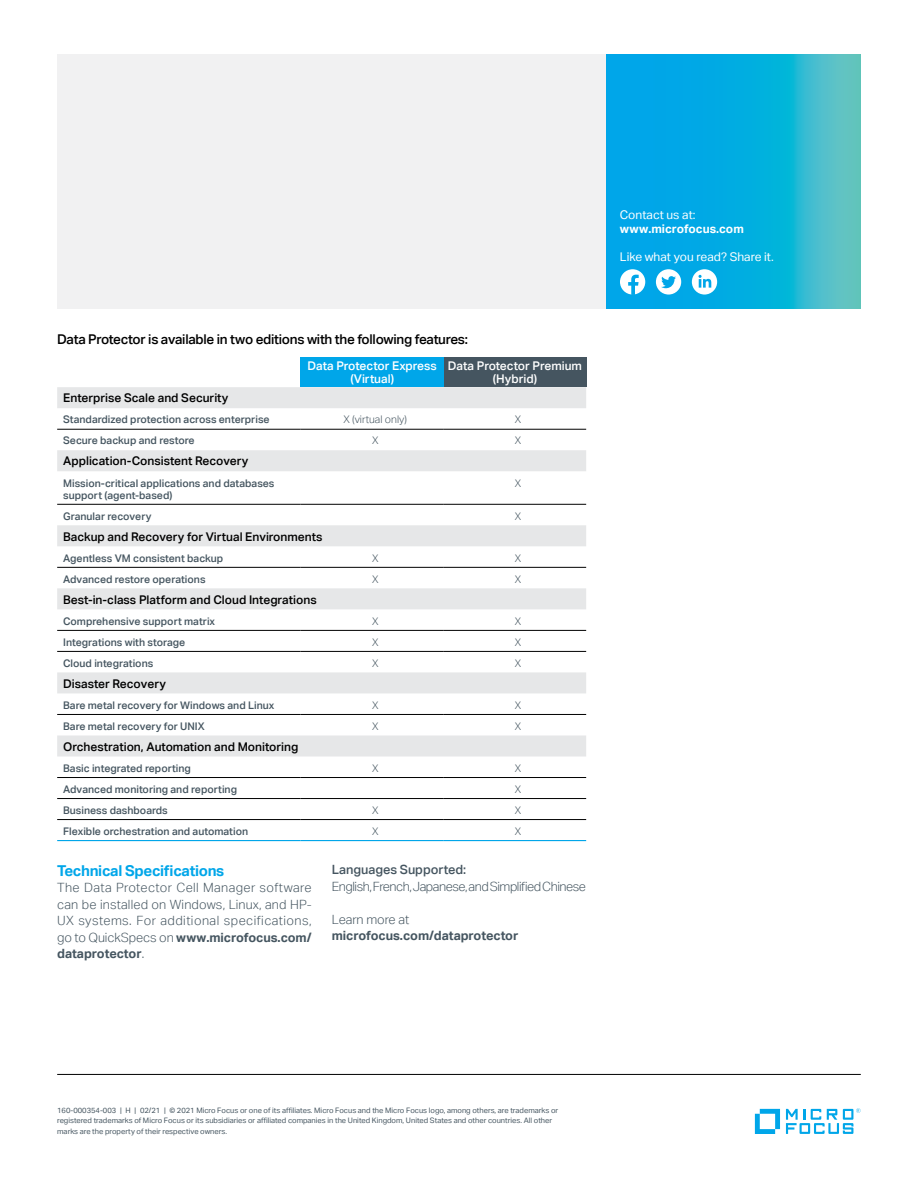
<style>
.page{position:relative;width:918px;height:1188px;background:#fff}
.page>*{position:absolute;margin:0;border:0;box-sizing:border-box;transform-origin:0 0}
.subhead_10_13-blue{font:700 15px "Aktiv Grotesk";letter-spacing:-.02em;color:#00a6e9}
.subhead_9_12_medium{font:500 13.5px "Aktiv Grotesk";letter-spacing:-.02em;color:#000}
.body_8_5_11-grey{font:300 12.75px/16.5px "Aktiv Grotesk";letter-spacing:-.005em;color:#455560;text-align:justify}
.body_8_5_11-grey-2{font:300 12.75px "Aktiv Grotesk";letter-spacing:-.04em;color:#455560}
.body_8_5_11-grey-3{font:700 12.75px "Aktiv Grotesk";letter-spacing:-.005em;color:#455560}
.body_8_5_11-grey-4{font:500 12.75px "Aktiv Grotesk";letter-spacing:-.005em;color:#455560}
.t1{font:500 12px "Aktiv Grotesk";color:#000}
.t2{font:500 12px/13.5px "Aktiv Grotesk";color:#fff;text-align:center}
.Contact_8_9_5-regula{font:12px "Aktiv Grotesk";color:#fff}
.Contact_URL_8_9_5-bo{font:700 12px "Aktiv Grotesk";color:#fff}
.t3{font:500 10.5px/12px "Aktiv Grotesk";color:#455560}
.t4{font:300 10.5px "Aktiv Grotesk";color:#455560}
.mousetype-legal_5_7{font:7.5px/10.5px "Aktiv Grotesk";color:#455560}
.s1{font-weight:700}
</style>
<div class="page">
<hr style="left:57px;top:1074px;width:804px;height:1px;background:#000">
<div style="left:57px;top:54px;width:550px;height:254px;background:#f1f1f2"></div>
<svg style="left:755px;top:1109px;width:25px;height:25px"></svg>
<svg style="left:786px;top:1108px;width:75px;height:26px"></svg>
<svg style="left:606px;top:54px;width:255px;height:254px;background:#12afdd"></svg>
<div style="left:620px;top:269px;width:25px;height:26px;background:#fff;border-radius:50%"></div>
<svg style="left:628px;top:275px;width:11px;height:20px"></svg>
<div style="left:656px;top:269px;width:25px;height:26px;background:#fff;border-radius:50%"></div>
<svg style="left:661px;top:276px;width:15px;height:12px"></svg>
<div style="left:692px;top:269px;width:25px;height:26px;background:#fff;border-radius:50%"></div>
<svg style="left:699px;top:275px;width:12px;height:13px"></svg>
<div style="left:301px;top:357px;width:143px;height:30px;background:#00a6e9"></div>
<div style="left:444px;top:357px;width:142px;height:30px;background:#455560"></div>
<svg style="left:57px;top:387px;width:529px;height:370px"></svg>
<hr style="left:57px;top:504px;width:244px;height:1px;background:#000">
<hr style="left:301px;top:504px;width:143px;height:1px;background:#000">
<hr style="left:444px;top:504px;width:142px;height:1px;background:#000">
<hr style="left:57px;top:567px;width:244px;height:1px;background:#000">
<hr style="left:301px;top:567px;width:143px;height:1px;background:#000">
<hr style="left:444px;top:567px;width:142px;height:1px;background:#000">
<hr style="left:57px;top:630px;width:244px;height:1px;background:#000">
<hr style="left:301px;top:630px;width:143px;height:1px;background:#000">
<hr style="left:444px;top:630px;width:142px;height:1px;background:#000">
<hr style="left:57px;top:651px;width:244px;height:1px;background:#000">
<hr style="left:301px;top:651px;width:143px;height:1px;background:#000">
<hr style="left:444px;top:651px;width:142px;height:1px;background:#000">
<hr style="left:57px;top:714px;width:244px;height:1px;background:#000">
<hr style="left:301px;top:714px;width:143px;height:1px;background:#000">
<hr style="left:444px;top:714px;width:142px;height:1px;background:#000">
<hr style="left:57px;top:798px;width:244px;height:1px;background:#000">
<hr style="left:301px;top:798px;width:143px;height:1px;background:#000">
<hr style="left:444px;top:798px;width:142px;height:1px;background:#000">
<hr style="left:57px;top:429px;width:244px;height:1px;background:#000">
<hr style="left:301px;top:429px;width:143px;height:1px;background:#000">
<hr style="left:444px;top:429px;width:142px;height:1px;background:#000">
<hr style="left:57px;top:777px;width:244px;height:1px;background:#000">
<hr style="left:301px;top:777px;width:143px;height:1px;background:#000">
<hr style="left:444px;top:777px;width:142px;height:1px;background:#000">
<hr style="left:57px;top:819px;width:244px;height:1px;background:#000">
<hr style="left:301px;top:819px;width:143px;height:1px;background:#000">
<hr style="left:444px;top:819px;width:142px;height:1px;background:#000">
<hr style="left:57px;top:840px;width:244px;height:1px;background:#00a6e9">
<hr style="left:301px;top:840px;width:143px;height:1px;background:#00a6e9">
<hr style="left:444px;top:840px;width:142px;height:1px;background:#00a6e9">
<p class="subhead_9_12_medium" style="left:57px;top:331px;width:412px">Data Protector is available in two editions with the following features:</p>
<p class="t2" style="left:308px;top:359px;width:131px">Data Protector Express (Virtual)</p>
<p class="t2" style="left:448px;top:359px;width:136px">Data Protector Premium (Hybrid)</p>
<p class="t1" style="left:63px;top:391px;width:167px">Enterprise Scale and Security</p>
<p class="t3" style="left:63px;top:414px;width:208px">Standardized protection across enterprise</p>
<p class="t4" style="left:344px;top:414px;width:65px">X (virtual only)</p>
<p class="t4" style="left:515px;top:414px;width:8px">X</p>
<p class="t3" style="left:63px;top:435px;width:133px">Secure backup and restore</p>
<p class="t4" style="left:372px;top:435px;width:8px">X</p>
<p class="t4" style="left:515px;top:435px;width:8px">X</p>
<p class="t1" style="left:63px;top:454px;width:187px">Application-Consistent Recovery</p>
<p class="t3" style="left:63px;top:477px;width:213px">Mission-critical applications and databases support (agent-based)</p>
<p class="t4" style="left:515px;top:477px;width:8px">X</p>
<p class="t3" style="left:63px;top:510px;width:90px">Granular recovery</p>
<p class="t4" style="left:515px;top:510px;width:8px">X</p>
<p class="t1" style="left:63px;top:529px;width:261px">Backup and Recovery for Virtual Environments</p>
<p class="t3" style="left:63px;top:552px;width:162px">Agentless VM consistent backup</p>
<p class="t4" style="left:372px;top:552px;width:8px">X</p>
<p class="t4" style="left:515px;top:552px;width:8px">X</p>
<p class="t3" style="left:63px;top:573px;width:144px">Advanced restore operations</p>
<p class="t4" style="left:372px;top:573px;width:8px">X</p>
<p class="t4" style="left:515px;top:573px;width:8px">X</p>
<p class="t1" style="left:63px;top:592px;width:255px">Best-in-class Platform and Cloud Integrations</p>
<p class="t3" style="left:63px;top:615px;width:153px">Comprehensive support matrix</p>
<p class="t4" style="left:372px;top:615px;width:8px">X</p>
<p class="t4" style="left:515px;top:615px;width:8px">X</p>
<p class="t3" style="left:63px;top:636px;width:124px">Integrations with storage</p>
<p class="t4" style="left:372px;top:636px;width:8px">X</p>
<p class="t4" style="left:515px;top:636px;width:8px">X</p>
<p class="t3" style="left:63px;top:657px;width:92px">Cloud integrations</p>
<p class="t4" style="left:372px;top:657px;width:8px">X</p>
<p class="t4" style="left:515px;top:657px;width:8px">X</p>
<p class="t1" style="left:63px;top:676px;width:104px">Disaster Recovery</p>
<p class="t3" style="left:63px;top:699px;width:213px">Bare metal recovery for Windows and Linux</p>
<p class="t4" style="left:372px;top:699px;width:8px">X</p>
<p class="t4" style="left:515px;top:699px;width:8px">X</p>
<p class="t3" style="left:63px;top:720px;width:143px">Bare metal recovery for UNIX</p>
<p class="t4" style="left:372px;top:720px;width:8px">X</p>
<p class="t4" style="left:515px;top:720px;width:8px">X</p>
<p class="t1" style="left:63px;top:739px;width:237px">Orchestration, Automation and Monitoring</p>
<p class="t3" style="left:63px;top:762px;width:129px">Basic integrated reporting</p>
<p class="t4" style="left:372px;top:762px;width:8px">X</p>
<p class="t4" style="left:515px;top:762px;width:8px">X</p>
<p class="t3" style="left:63px;top:783px;width:175px">Advanced monitoring and reporting</p>
<p class="t4" style="left:515px;top:783px;width:8px">X</p>
<p class="t3" style="left:63px;top:804px;width:106px">Business dashboards</p>
<p class="t4" style="left:372px;top:804px;width:8px">X</p>
<p class="t4" style="left:515px;top:804px;width:8px">X</p>
<p class="t3" style="left:63px;top:825px;width:186px">Flexible orchestration and automation</p>
<p class="t4" style="left:372px;top:825px;width:8px">X</p>
<p class="t4" style="left:515px;top:825px;width:8px">X</p>
<p class="subhead_10_13-blue" style="left:57px;top:861px;width:169px">Technical Specifications</p>
<p class="body_8_5_11-grey" style="left:57px;top:880px;width:256px">The Data Protector Cell Manager software can be installed on Windows, Linux, and HP-UX systems. For additional specifications, go to QuickSpecs on <span class="s1">www.microfocus.com/ dataprotector</span>.</p>
<p class="body_8_5_11-grey-4" style="left:332px;top:862px;width:136px">Languages Supported:</p>
<p class="body_8_5_11-grey-2" style="left:332px;top:879px;width:256px">English, French, Japanese, and Simplified Chinese</p>
<p class="body_8_5_11-grey" style="left:332px;top:911px;width:79px">Learn more at</p>
<p class="body_8_5_11-grey-3" style="left:332px;top:928px;width:188px">microfocus.com/dataprotector</p>
<p class="Contact_8_9_5-regula" style="left:620px;top:207px;width:77px">Contact us at:</p>
<p class="Contact_URL_8_9_5-bo" style="left:620px;top:221px;width:125px">www.microfocus.com</p>
<p class="Contact_8_9_5-regula" style="left:620px;top:250px;width:155px">Like what you read? Share it.</p>
<p class="mousetype-legal_5_7" style="left:57px;top:1105px;width:503px">160-000354-003 | H | 02/21 | © 2021 Micro Focus or one of its affiliates. Micro Focus and the Micro Focus logo, among others, are trademarks or registered trademarks of Micro Focus or its subsidiaries or affiliated companies in the United Kingdom, United States and other countries. All other marks are the property of their respective owners.</p>
</div>
